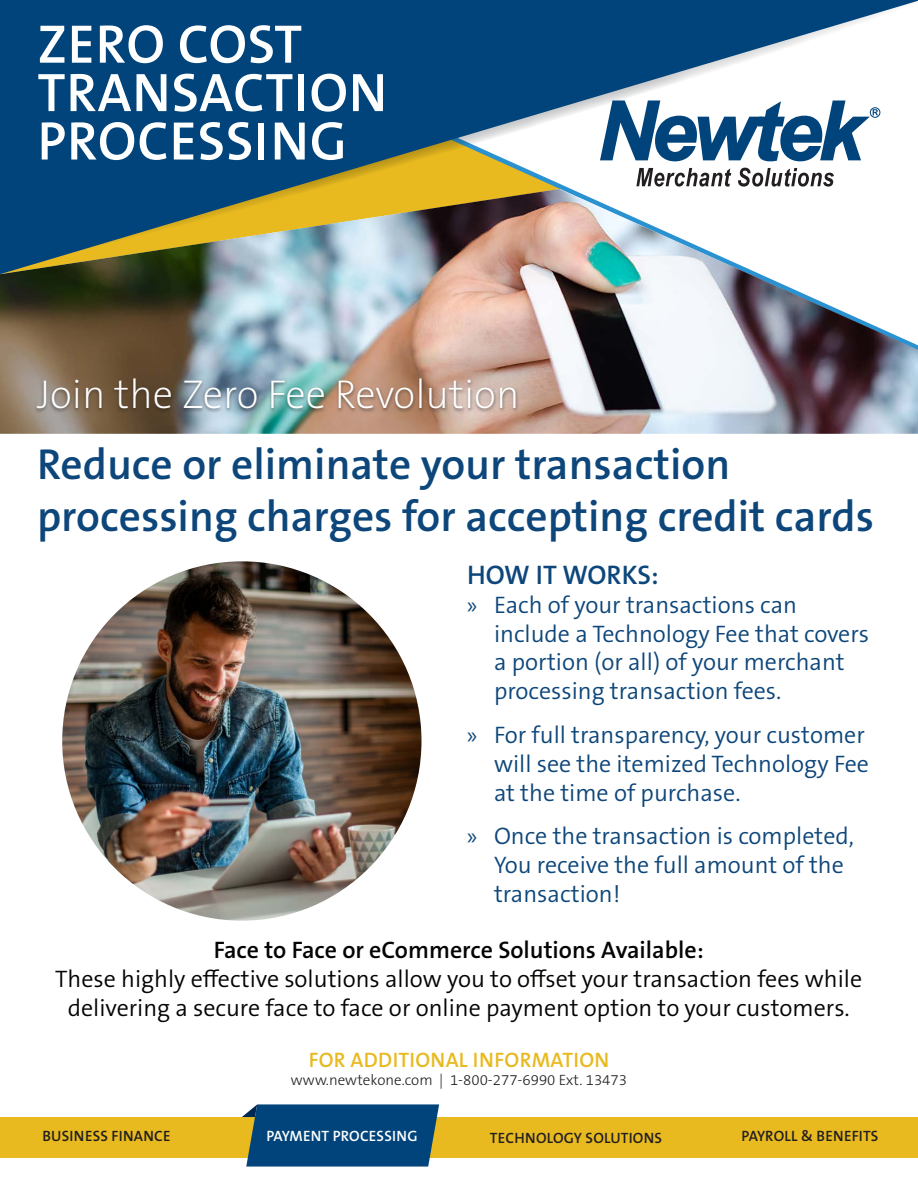
<style>
.page{position:relative;width:918px;height:1188px;background:#fff}
.page>*{position:absolute;margin:0;border:0;box-sizing:border-box;transform-origin:0 0}
.t1{font:600 54.75px/48.4px "The Sans B W6";letter-spacing:.015em;color:#fff}
.t2{font:600 43.5px/52.2px "The Sans B W6";color:#0d467a}
.t3{font:200 40.5px "The Sans B W2";color:#fff}
.t4{font:600 27px "The Sans B W6";color:#0d467a}
.t5{font:300 24px/28.8px "The Sans B W4";color:#0d467a}
.t6{font:300 24px/28.8px "The Sans B W4";color:#040503;text-align:center}
.t7{font:600 24px "The Sans B W6";color:#040503}
.t8{font:600 21px "The Sans B W6";letter-spacing:.015em;color:#e8ba20}
.t9{font:300 15px "The Sans B W3";color:#231f20}
.t10{font:600 15px "The Sans B W6";letter-spacing:.015em;color:#231f20}
.t11{font:600 15px "The Sans B W6";letter-spacing:.015em;color:#fff}
.t12{font:600 15px "The Sans B W6";letter-spacing:.015em;color:#201d1e}
.s1{font-family:"Myriad Pro";font-weight:400}
</style>
<div class="page">
<div style="left:0;top:1117px;width:918px;height:41px;background:#e8ba20"></div>
<svg style="left:242px;top:1104px;width:197px;height:63px"></svg>
<svg style="left:0;top:0;width:918px;height:189px;fill:#00447b"></svg>
<svg style="left:600px;top:100px;width:280px;height:61px"></svg>
<svg style="left:636px;top:168px;width:95px;height:19px"></svg>
<svg style="left:738px;top:168px;width:96px;height:19px"></svg>
<img style="left:0;top:189px;width:918px;height:245px">
<div style="left:34px;top:377px;width:485px;height:36px;background:#231f20;opacity:.5"></div>
<img style="left:62px;top:561px;width:360px;height:360px;border-radius:180px">
<h1 class="t1" style="left:37px;top:20px;width:351px">ZERO COST<br>TRANSACTION<br>PROCESSING</h1>
<h3 class="t3" style="left:37px;top:369px;width:484px">Join the Zero Fee Revolution</h3>
<h2 class="t2" style="left:37px;top:439px;width:838px">Reduce or eliminate your transaction processing charges for accepting credit cards</h2>
<p class="t4" style="left:467px;top:558px;width:193px">HOW IT WORKS:</p>
<p class="t5" style="left:494px;top:590px;width:377px;text-indent:-27px"><span class="s1">»</span> Each of your transactions can include a Technology Fee that covers a portion (or all) of your merchant processing transaction fees.</p>
<p class="t5" style="left:494px;top:721px;width:377px;text-indent:-27px"><span class="s1">»</span> For full transparency, your customer will see the itemized Technology Fee at the time of purchase.</p>
<p class="t5" style="left:494px;top:822px;width:362px;text-indent:-27px"><span class="s1">»</span> Once the transaction is completed,<br>You receive the full amount of the transaction!</p>
<p class="t7" style="left:214px;top:935px;width:491px">Face to Face or eCommerce Solutions Available:</p>
<p class="t6" style="left:55px;top:965px;width:809px">These highly effective solutions allow you to offset your transaction fees while delivering a secure face to face or online payment option to your customers.</p>
<p class="t8" style="left:309px;top:1046px;width:302px">FOR ADDITIONAL INFORMATION</p>
<p class="t9" style="left:291px;top:1070px;width:338px">www.newtekone.com | 1-800-277-6990 Ext. 13473</p>
<p class="t12" style="left:42px;top:1126px;width:130px">BUSINESS FINANCE</p>
<p class="t11" style="left:266px;top:1126px;width:153px">PAYMENT PROCESSING</p>
<p class="t10" style="left:490px;top:1128px;width:174px">TECHNOLOGY SOLUTIONS</p>
<p class="t10" style="left:742px;top:1126px;width:138px">PAYROLL &amp; BENEFITS</p>
</div>
